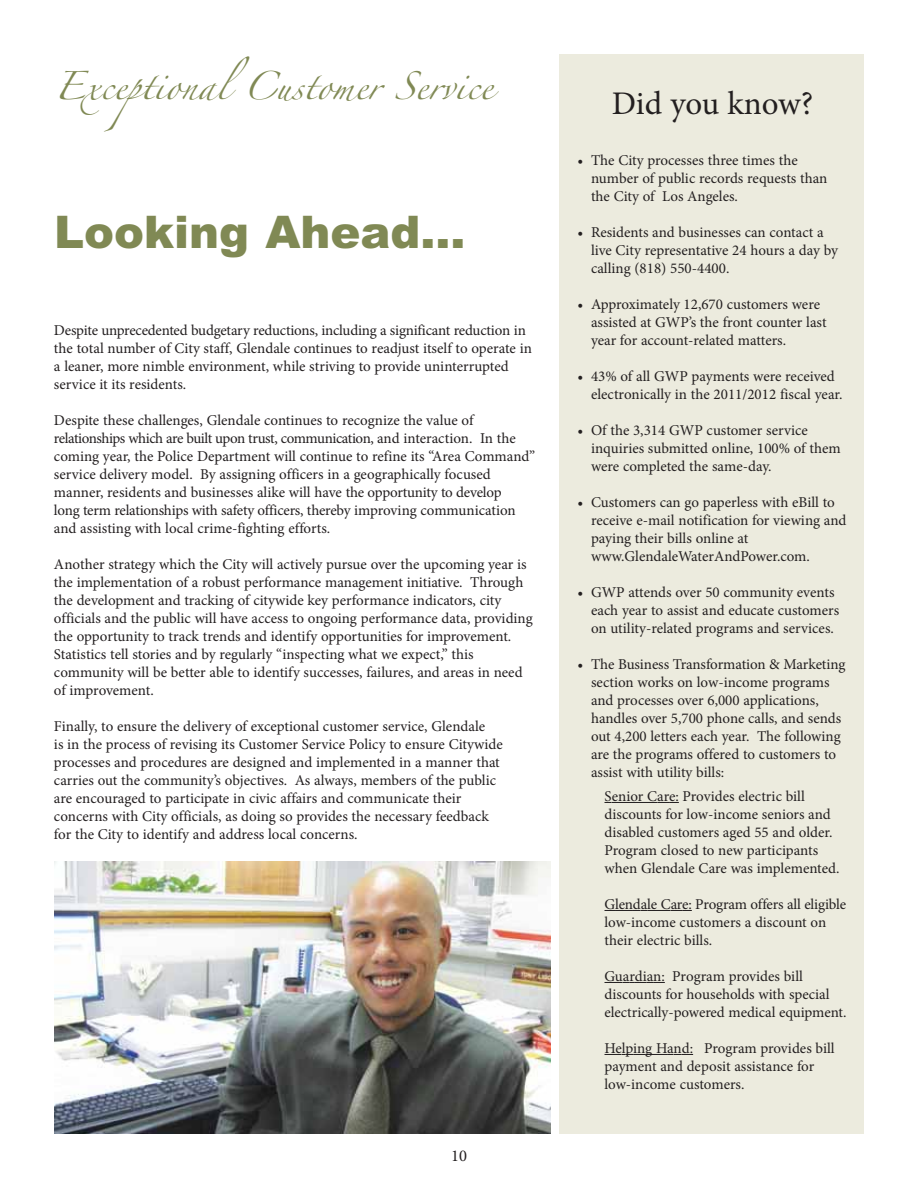
<style>
.page{position:relative;width:918px;height:1188px;background:#fff}
.page>*{position:absolute;margin:0;border:0;box-sizing:border-box;transform-origin:0 0}
.t1{font:900 45px "Arial";color:#808954}
.t2{font:33px "Minion Pro";color:#231f20}
.t3{font:25.5px "Zapfino";color:#808954}
.t4{font:16.5px "Minion Pro";color:#231f20}
.t5{font:15px/18px "Minion Pro";color:#231f20}
</style>
<div class="page">
<div style="left:559px;top:54px;width:305px;height:1080px;background:#ecebde"></div>
<svg style="left:604px;top:802px;width:75px;height:1px"></svg>
<svg style="left:604px;top:910px;width:88px;height:1px"></svg>
<svg style="left:604px;top:982px;width:61px;height:1px"></svg>
<svg style="left:604px;top:1054px;width:89px;height:1px"></svg>
<img style="left:54px;top:861px;width:496px;height:273px">
<h2 class="t3" style="left:54px;top:75px;width:440px">ExceptionalCustomer Service</h2>
<p class="t1" style="left:54px;top:216px;width:413px">Looking Ahead...</p>
<p class="t5" style="left:54px;top:322px;width:479px">Despite unprecedented budgetary reductions, including a significant reduction in the total number of City staff, Glendale continues to readjust itself to operate in a leaner, more nimble environment, while striving to provide uninterrupted service it its residents.</p>
<p class="t5" style="left:54px;top:412px;width:483px">Despite these challenges, Glendale continues to recognize the value of relationships which are built upon trust, communication, and interaction. In the coming year, the Police Department will continue to refine its “Area Command” service delivery model. By assigning officers in a geographically focused manner, residents and businesses alike will have the opportunity to develop<br>long term relationships with safety officers, thereby improving communication and assisting with local crime-fighting efforts.</p>
<p class="t5" style="left:54px;top:556px;width:480px">Another strategy which the City will actively pursue over the upcoming year is the implementation of a robust performance management initiative. Through the development and tracking of citywide key performance indicators, city officials and the public will have access to ongoing performance data, providing the opportunity to track trends and identify opportunities for improvement.<br>Statistics tell stories and by regularly “inspecting what we expect,” this community will be better able to identify successes, failures, and areas in need of improvement.</p>
<p class="t5" style="left:54px;top:718px;width:450px">Finally, to ensure the delivery of exceptional customer service, Glendale<br>is in the process of revising its Customer Service Policy to ensure Citywide processes and procedures are designed and implemented in a manner that carries out the community’s objectives. As always, members of the public are encouraged to participate in civic affairs and communicate their concerns with City officials, as doing so provides the necessary feedback for the City to identify and address local concerns.</p>
<p class="t4" style="left:451px;top:1150px;width:17px">10</p>
<h1 class="t2" style="left:612px;top:90px;width:203px">Did you know?</h1>
<p class="t5" style="left:591px;top:152px;width:238px;text-indent:-14px">• The City processes three times the number of public records requests than the City of Los Angeles.</p>
<p class="t5" style="left:591px;top:224px;width:249px;text-indent:-14px">• Residents and businesses can contact a live City representative 24 hours a day by calling (818) 550-4400.</p>
<p class="t5" style="left:591px;top:296px;width:237px;text-indent:-14px">• Approximately 12,670 customers were assisted at GWP’s the front counter last year for account-related matters.</p>
<p class="t5" style="left:591px;top:368px;width:253px;text-indent:-14px">• 43% of all GWP payments were received electronically in the 2011/2012 fiscal year.</p>
<p class="t5" style="left:591px;top:422px;width:251px;text-indent:-14px">• Of the 3,314 GWP customer service inquiries submitted online, 100% of them were completed the same-day.</p>
<p class="t5" style="left:591px;top:494px;width:257px;text-indent:-14px">• Customers can go paperless with eBill to receive e-mail notification for viewing and paying their bills online at www.GlendaleWaterAndPower.com.</p>
<p class="t5" style="left:591px;top:584px;width:250px;text-indent:-14px">• GWP attends over 50 community events each year to assist and educate customers on utility-related programs and services.</p>
<p class="t5" style="left:591px;top:656px;width:256px;text-indent:-14px">• The Business Transformation &amp; Marketing section works on low-income programs and processes over 6,000 applications, handles over 5,700 phone calls, and sends out 4,200 letters each year. The following are the programs offered to customers to assist with utility bills:</p>
<p class="t5" style="left:604px;top:788px;width:236px">Senior Care: Provides electric bill discounts for low-income seniors and disabled customers aged 55 and older.<br>Program closed to new participants when Glendale Care was implemented.</p>
<p class="t5" style="left:604px;top:896px;width:243px">Glendale Care: Program offers all eligible low-income customers a discount on their electric bills.</p>
<p class="t5" style="left:604px;top:968px;width:244px">Guardian: Program provides bill discounts for households with special electrically-powered medical equipment.</p>
<p class="t5" style="left:604px;top:1040px;width:232px">Helping Hand: Program provides bill payment and deposit assistance for low-income customers.</p>
</div>
